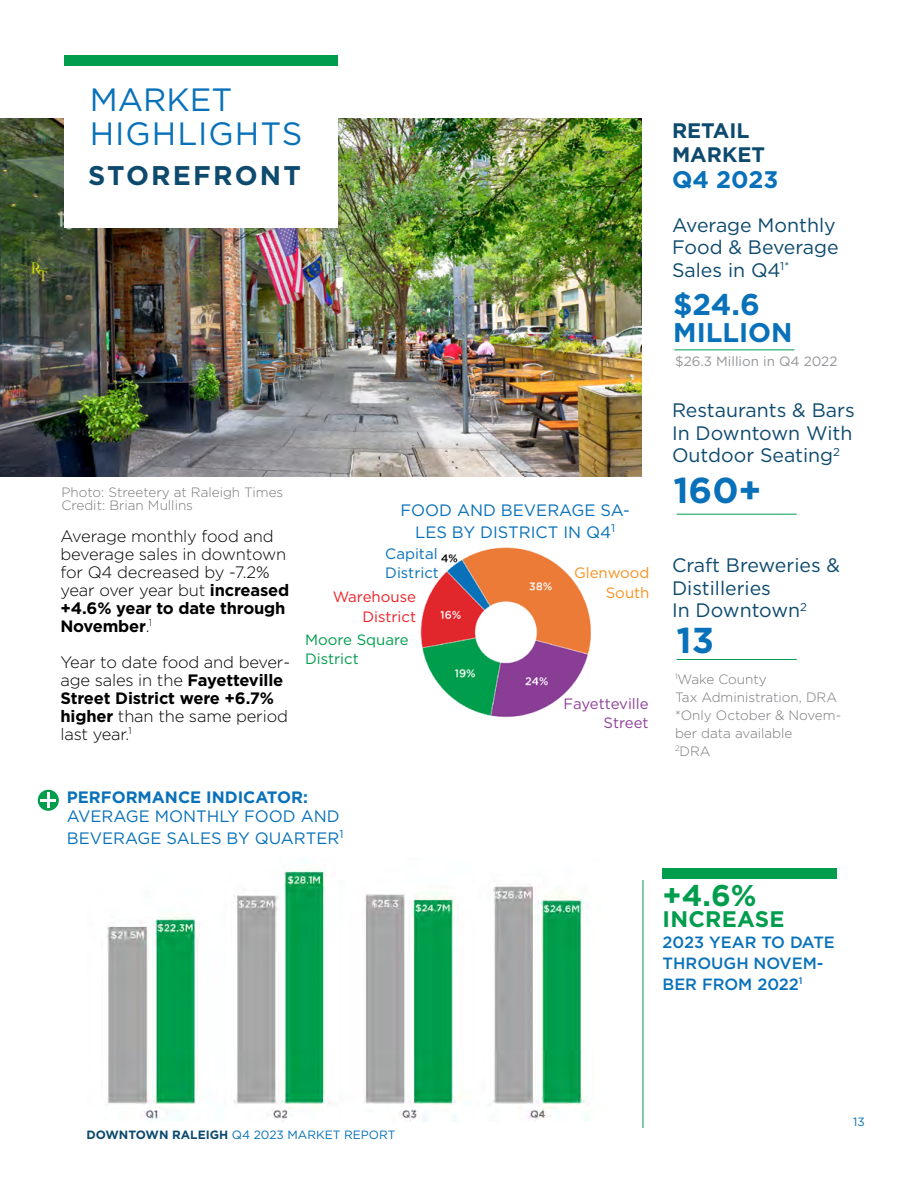
<style>
.page{position:relative;width:918px;height:1188px;background:#fff}
.page>*{position:absolute;margin:0;border:0;box-sizing:border-box;transform-origin:0 0}
.t1{font:700 36px "Gotham";color:#0871b9}
.t2{font:32.25px/34.5px "Gotham";letter-spacing:.03em;color:#0871b9}
.t3{font:700 30px "Gotham";color:#009d4d}
.t4{font:700 30px "Gotham";color:#0871b9}
.t5{font:700 27px "Gotham";letter-spacing:.08em;color:#0d4a6e}
.t6{font:700 27px "Gotham";color:#0871b9}
.t7{font:700 24px "Gotham";color:#0871b9}
.t8{font:700 22.5px "Gotham";letter-spacing:.01em;color:#009d4d}
.t9{font:700 21px/24px "Gotham";color:#0d4a6e}
.t10{font:19.5px/22.5px "Gotham";color:#0d4a6e}
.t11{font:300 16.5px/18px "Gotham";letter-spacing:-.01em;color:#000}
.t12{font:16.5px/22.5px "Gotham";color:#0871b9;text-align:center}
.t13{font:700 16.5px "Gotham";color:#0871b9}
.t14{font:500 16.35px/21px "Gotham";color:#0871b9}
.t15{font:15px/19.5px "Gotham";color:#009d4d}
.t16{font:15px/19.5px "Gotham";color:#8e4199;text-align:right}
.t17{font:15px/19.5px "Gotham";color:#eb2227;text-align:right}
.t18{font:15px/19.5px "Gotham";color:#0871b9}
.t19{font:15px/19.5px "Gotham";color:#f79220;text-align:right}
.t20{font:300 13.5px/18px "Gotham";color:#77787b}
.t21{font:13.5px "Gotham";color:#939598}
.t22{font:12px "Gotham";color:#0871b9}
.s1{font-weight:700}
.s2{font-weight:700;color:#0d4a6e}
</style>
<div class="page">
<img style="left:420px;top:547px;width:171px;height:171px">
<img style="left:0;top:119px;width:642px;height:358px">
<div style="left:64px;top:55px;width:274px;height:11px;background:#009d4d"></div>
<hr style="left:643px;top:880px;width:1px;height:248px;background:#009d4d">
<div style="left:662px;top:869px;width:175px;height:10px;background:#009d4d"></div>
<div style="left:64px;top:68px;width:274px;height:160px;background:#fff"></div>
<svg style="left:38px;top:790px;width:21px;height:21px"></svg>
<svg style="left:41px;top:793px;width:15px;height:15px"></svg>
<hr style="left:674px;top:350px;width:120px;height:1px;background:#009d4d">
<hr style="left:677px;top:514px;width:120px;height:1px;background:#009d4d">
<hr style="left:677px;top:659px;width:120px;height:1px;background:#009d4d">
<img style="left:107px;top:869px;width:481px;height:252px">
<h2 class="t2" style="left:90px;top:81px;width:214px">MARKET<br>HIGHLIGHTS</h2>
<h3 class="t5" style="left:88px;top:158px;width:214px">STOREFRONT</h3>
<p class="t20" style="left:62px;top:485px;width:223px;line-height:13.5px">Photo: Streetery at Raleigh Times<br>Credit: Brian Mullins</p>
<p class="t11" style="left:60px;top:526px;width:230px">Average monthly food and beverage sales in downtown for Q4 decreased by -7.2% year over year but <span class="s1">increased +4.6% year to date through<br>November</span>.<sup>1</sup></p>
<p class="t11" style="left:60px;top:652px;width:231px">Year to date food and bever&shy;age sales in the <span class="s1">Fayetteville<br>Street District were +6.7% higher</span> than the same period last year.<sup>1</sup></p>
<p class="t12" style="left:401px;top:499px;width:231px">FOOD AND BEVERAGE SA-<br>LES BY DISTRICT IN Q4<sup>1</sup></p>
<p class="t18" style="left:385px;top:543px;width:55px">Capital<br>District</p>
<p class="t17" style="left:333px;top:587px;width:85px">Warehouse<br>District</p>
<p class="t15" style="left:305px;top:629px;width:105px">Moore Square<br>District</p>
<p class="t19" style="left:574px;top:563px;width:77px">Glenwood<br>South</p>
<p class="t16" style="left:564px;top:693px;width:87px">Fayetteville<br>Street</p>
<p class="t13" style="left:67px;top:786px;width:243px">PERFORMANCE INDICATOR:</p>
<p class="t12" style="left:67px;top:804px;width:278px;text-align:left">AVERAGE MONTHLY FOOD AND<br>BEVERAGE SALES BY QUARTER<sup>1</sup></p>
<p class="t9" style="left:672px;top:119px;width:95px">RETAIL<br>MARKET</p>
<h3 class="t7" style="left:672px;top:163px;width:108px">Q4 2023</h3>
<p class="t10" style="left:672px;top:213px;width:168px">Average Monthly<br>Food &amp; Beverage<br>Sales in Q4<sup>1*</sup></p>
<h3 class="t4" style="left:673px;top:284px;width:88px">$24.6</h3>
<h3 class="t6" style="left:673px;top:314px;width:121px">MILLION</h3>
<p class="t21" style="left:675px;top:353px;width:164px">$26.3 Million in Q4 2022</p>
<p class="t10" style="left:672px;top:399px;width:184px">Restaurants &amp; Bars<br>In Downtown With<br>Outdoor Seating<sup>2</sup></p>
<h1 class="t1" style="left:673px;top:467px;width:90px">160+</h1>
<p class="t10" style="left:672px;top:554px;width:170px">Craft Breweries &amp;<br>Distilleries<br>In Downtown<sup>2</sup></p>
<h1 class="t1" style="left:677px;top:616px;width:39px">13</h1>
<p class="t20" style="left:675px;top:670px;width:168px"><sup>1</sup>Wake County<br>Tax Administration, DRA *Only October &amp; Novem&shy;ber data available<br><sup>2</sup>DRA</p>
<h3 class="t3" style="left:663px;top:875px;width:96px">+4.6%</h3>
<h3 class="t8" style="left:663px;top:904px;width:123px">INCREASE</h3>
<p class="t14" style="left:663px;top:931px;width:174px">2023 YEAR TO DATE<br>THROUGH NOVEM-<br>BER FROM 2022<sup>1</sup></p>
<p class="t22" style="left:86px;top:1127px;width:311px"><span class="s2">DOWNTOWN RALEIGH</span> Q4 2023 MARKET REPORT</p>
<p class="t22" style="left:853px;top:1114px;width:13px">13</p>
</div>
